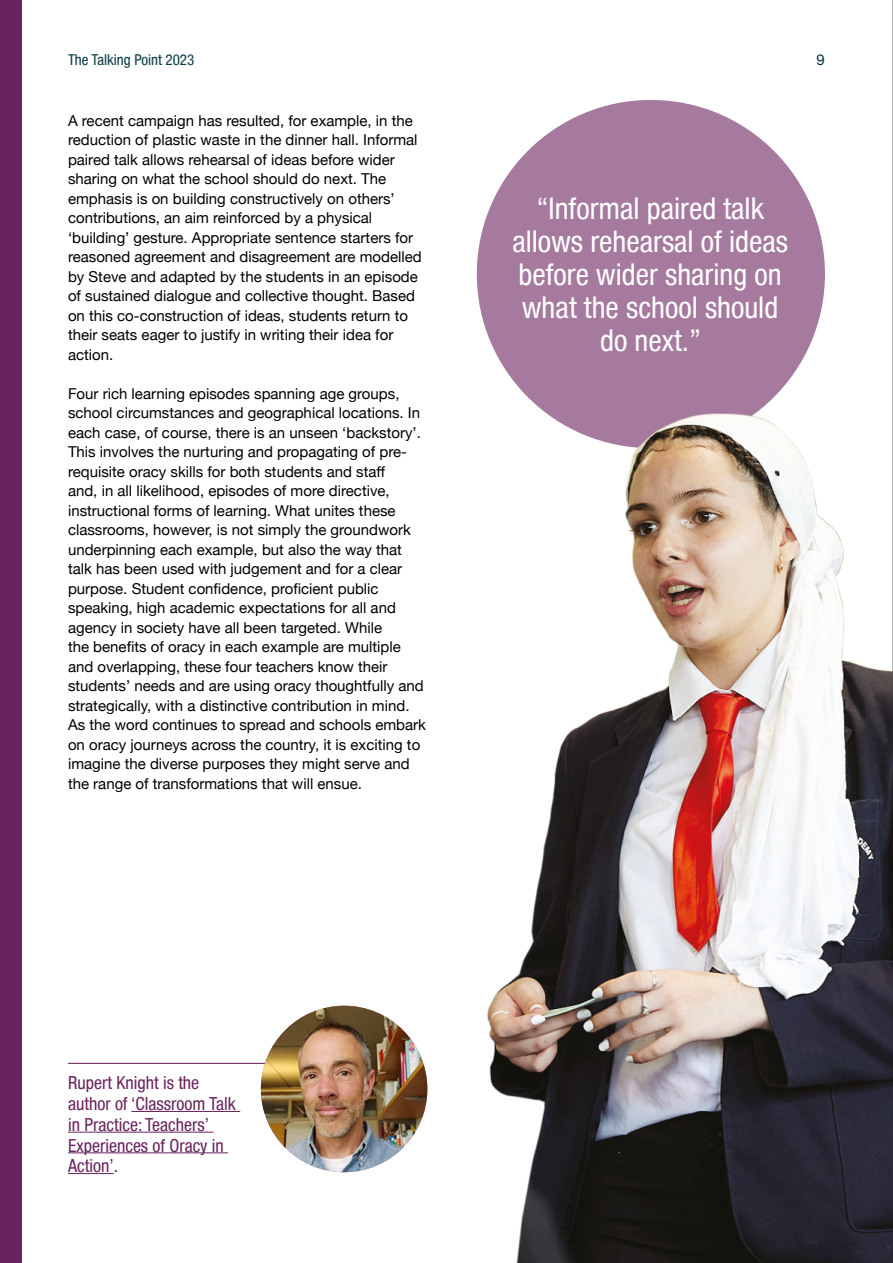
<style>
.page{position:relative;width:893px;height:1263px;background:#fff}
.page>*{position:absolute;margin:0;border:0;box-sizing:border-box;transform-origin:0 0}
.t1{font:condensed 30px/33px "Helvetica Neue Condensed";color:#fff;text-align:center}
.t2{font:condensed 18px/20.7px "Helvetica Neue Condensed";color:#69235c}
.t3{font:15px/19.5px "Helvetica Neue";color:#000}
.t4{font:condensed 15px "Helvetica Neue Condensed";color:#083942}
.t5{font:15px "Helvetica Neue";color:#083942}
</style>
<div class="page">
<hr style="left:892px;top:0;width:1px;height:1263px;background:#706f6f">
<div style="left:0;top:0;width:22px;height:1263px;background:#69235c"></div>
<hr style="left:68px;top:1063px;width:199px;height:1px;background:#69235c">
<hr style="left:131px;top:1111px;width:109px;height:1px;background:#69235c">
<hr style="left:68px;top:1132px;width:146px;height:1px;background:#69235c">
<hr style="left:68px;top:1152px;width:160px;height:1px;background:#69235c">
<hr style="left:68px;top:1173px;width:46px;height:1px;background:#69235c">
<img style="left:261px;top:1006px;width:166px;height:166px;border-radius:83px">
<div style="left:477px;top:100px;width:348px;height:348px;background:#a67a9e;border-radius:50%"></div>
<img style="left:476px;top:248px;width:417px;height:1015px">
<p class="t4" style="left:68px;top:51px;width:128px">The Talking Point 2023</p>
<p class="t5" style="left:817px;top:49px;width:10px">9</p>
<p class="t3" style="left:68px;top:111px;width:355px">A recent campaign has resulted, for example, in the reduction of plastic waste in the dinner hall. Informal paired talk allows rehearsal of ideas before wider sharing on what the school should do next. The emphasis is on building constructively on others’ contributions, an aim reinforced by a physical ‘building’ gesture. Appropriate sentence starters for reasoned agreement and disagreement are modelled by Steve and adapted by the students in an episode of sustained dialogue and collective thought. Based on this co-construction of ideas, students return to their seats eager to justify in writing their idea for action.</p>
<p class="t3" style="left:68px;top:384px;width:359px">Four rich learning episodes spanning age groups, school circumstances and geographical locations. In each case, of course, there is an unseen ‘backstory’.<br>This involves the nurturing and propagating of pre&shy;requisite oracy skills for both students and staff<br>and, in all likelihood, episodes of more directive, instructional forms of learning. What unites these classrooms, however, is not simply the groundwork underpinning each example, but also the way that talk has been used with judgement and for a clear purpose. Student confidence, proficient public speaking, high academic expectations for all and agency in society have all been targeted. While<br>the benefits of oracy in each example are multiple and overlapping, these four teachers know their students’ needs and are using oracy thoughtfully and strategically, with a distinctive contribution in mind.<br>As the word continues to spread and schools embark on oracy journeys across the country, it is exciting to imagine the diverse purposes they might serve and the range of transformations that will ensue.</p>
<h1 class="t1" style="left:512px;top:191px;width:277px">“Informal paired talk allows rehearsal of ideas before wider sharing on what the school should do next.”</h1>
<p class="t2" style="left:68px;top:1072px;width:169px">Rupert Knight is the author of ‘Classroom Talk in Practice: Teachers’<br>Experiences of Oracy in<br>Action’.</p>
</div>
